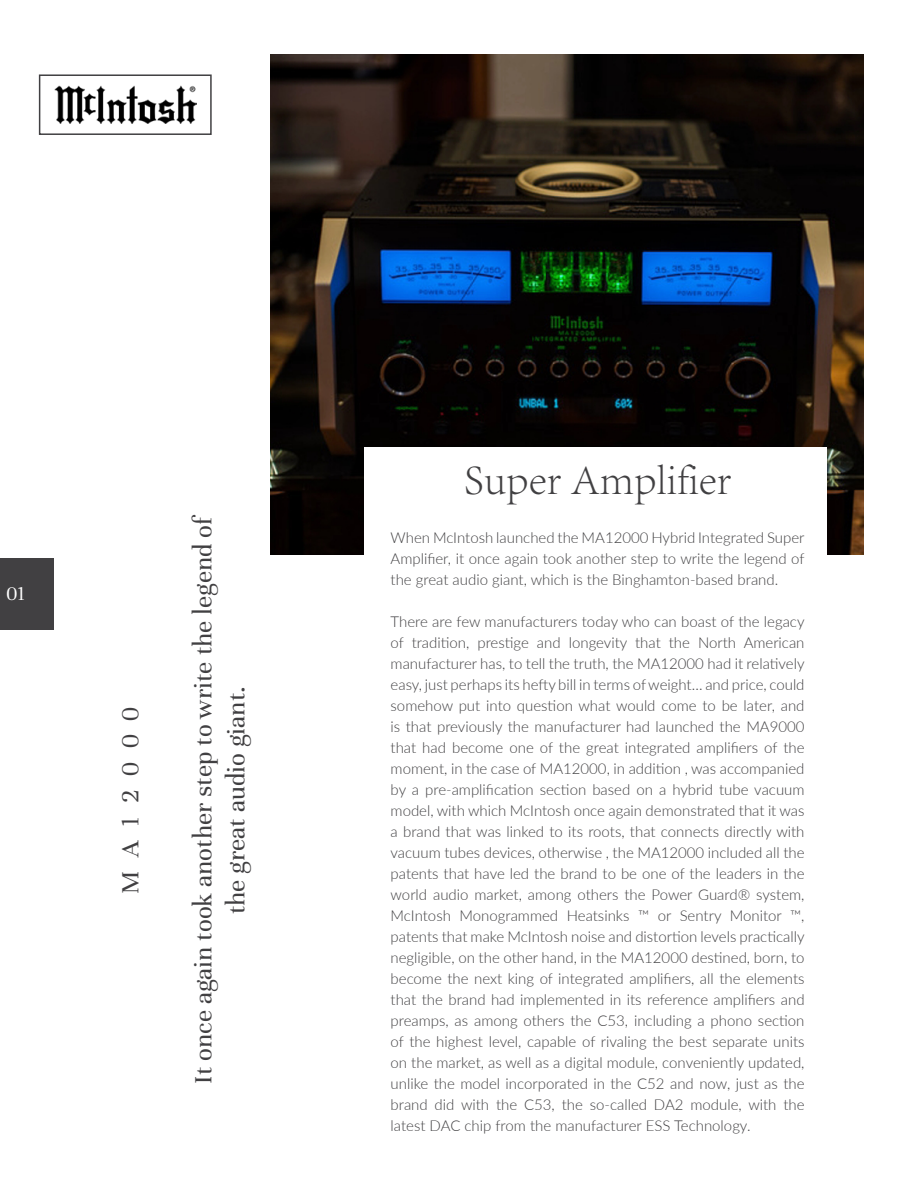
<style>
.page{position:relative;width:918px;height:1188px;background:#fff}
.page>*{position:absolute;margin:0;border:0;box-sizing:border-box;transform-origin:0 0}
.t1{font:300 43.2px "Adobe Song Std";color:#414042}
.t2{font:27px/33px "Unna";color:#414042;text-align:center}
.t3{font:21px "Unna";color:#fff}
.t4{font:300 15px/21px "Lato";color:#414042;text-align:justify}
</style>
<div class="page">
<img style="left:271px;top:54px;width:593px;height:500px">
<div style="left:39px;top:74px;width:173px;height:61px;border:2px solid #414042"></div>
<div style="left:364px;top:447px;width:462px;height:650px;background:#fff"></div>
<div style="left:0;top:558px;width:54px;height:72px;background:#414042"></div>
<img style="left:54px;top:86px;width:142px;height:38px">
<h3 class="t3" style="left:6px;top:578px;width:21px">01</h3>
<h2 class="t2" style="left:112px;top:894px;width:188px;rotate:-90deg">MA12000</h2>
<h2 class="t2" style="left:185px;top:1084px;width:570px;rotate:-90deg">It once again took another step to write the legend of the great audio giant.</h2>
<h1 class="t1" style="left:464px;top:455px;width:269px">Super Amplifier</h1>
<p class="t4" style="left:391px;top:527px;width:415px">When McIntosh launched the MA12000 Hybrid Integrated Super Amplifier, it once again took another step to write the legend of the great audio giant, which is the Binghamton-based brand.</p>
<p class="t4" style="left:391px;top:611px;width:416px">There are few manufacturers today who can boast of the legacy of tradition, prestige and longevity that the North American manufacturer has, to tell the truth, the MA12000 had it relatively easy, just perhaps its hefty bill in terms of weight… and price, could somehow put into question what would come to be later, and is that previously the manufacturer had launched the MA9000 that had become one of the great integrated amplifiers of the moment, in the case of MA12000, in addition , was accompanied by a pre-amplification section based on a hybrid tube vacuum model, with which McIntosh once again demonstrated that it was a brand that was linked to its roots, that connects directly with vacuum tubes devices, otherwise , the MA12000 included all the patents that have led the brand to be one of the leaders in the world audio market, among others the Power Guard® system, McIntosh Monogrammed Heatsinks ™ or Sentry Monitor ™, patents that make McIntosh noise and distortion levels practically negligible, on the other hand, in the MA12000 destined, born, to become the next king of integrated amplifiers, all the elements that the brand had implemented in its reference amplifiers and preamps, as among others the C53, including a phono section of the highest level, capable of rivaling the best separate units on the market, as well as a digital module, conveniently updated, unlike the model incorporated in the C52 and now, just as the brand did with the C53, the so-called DA2 module, with the latest DAC chip from the manufacturer ESS Technology.</p>
</div>
